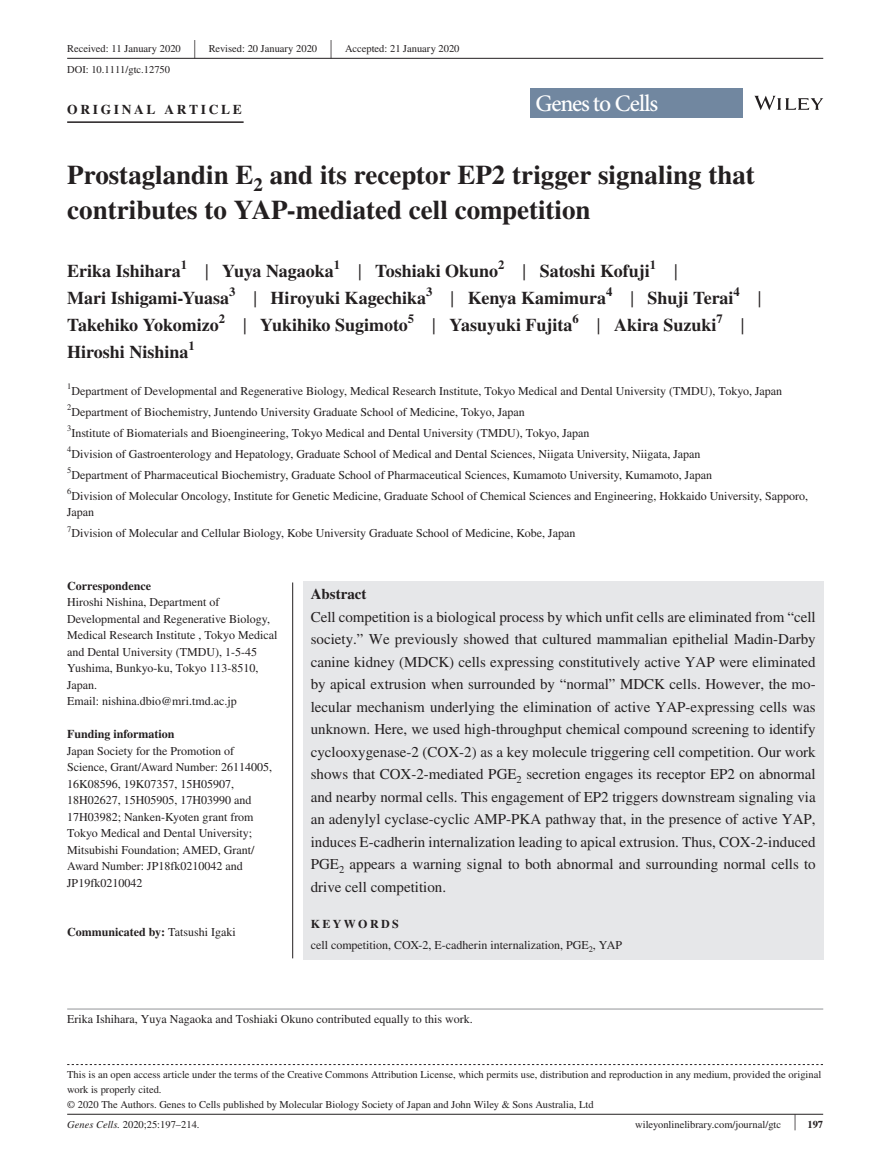
<style>
.page{position:relative;width:893px;height:1174px;background:#fff}
.page>*{position:absolute;margin:0;border:0;box-sizing:border-box;transform-origin:0 0}
.t1{font:700 27px/34.5px "STIX";color:#231f20}
.t2{font:26.55px "STIX";color:#231f20;scale:.4 1}
.t3{font:500 23.7px "Minion Pro";letter-spacing:-.045em;color:#fff}
.t4{font:700 18px/27px "STIX";color:#231f20}
.t5{font:15px/22.5px "STIX";color:#231f20;text-align:justify}
.t6{font:700 15px "STIX";color:#231f20}
.t7{font:700 13.5px "STIX";letter-spacing:.2em;color:#231f20}
.t8{font:12px/16.5px "STIX";color:#231f20}
.t9{font:700 12px "STIX";color:#231f20}
.t10{font:10.5px/15px "STIX";color:#231f20}
.t11{font:8.4px "STIX";color:#231f20}
.s1{font-weight:400;font-size:23.4px}
.s2{font-weight:400}
.s3{font-weight:700}
.s4{font-style:italic}
.s5{font-size:23.1px}
</style>
<div class="page">
<hr style="left:67px;top:1113px;width:756px;height:1px;background:#231f20">
<svg style="left:754px;top:96px;width:69px;height:14px"></svg>
<div style="left:530px;top:88px;width:212px;height:30px;background:#7187a0"></div>
<hr style="left:67px;top:58px;width:756px;height:1px;background:#231f20">
<hr style="left:67px;top:121px;width:177px;height:2px;background:#231f20">
<hr style="left:67px;top:1008px;width:756px;height:1px;background:#939598">
<div style="left:303px;top:580px;width:520px;height:379px;background:#e6e7e9"></div>
<svg style="left:67px;top:1064px;width:756px;height:1px"></svg>
<hr style="left:292px;top:582px;width:1px;height:376px;background:#231f20">
<p class="t10" style="left:67px;top:41px;width:115px">Received: 11 January 2020</p>
<h2 class="t2" style="left:194px;top:31px;width:7px">|</h2>
<p class="t10" style="left:209px;top:41px;width:110px">Revised: 20 January 2020</p>
<h2 class="t2" style="left:330px;top:31px;width:7px">|</h2>
<p class="t10" style="left:345px;top:41px;width:116px">Accepted: 21 January 2020</p>
<p class="t10" style="left:67px;top:63px;width:104px">DOI: 10.1111/gtc.12750</p>
<p class="t7" style="left:67px;top:101px;width:176px">ORIGINAL ARTICLE</p>
<h3 class="t3" style="left:535px;top:87px;width:124px">Genes to Cells</h3>
<h1 class="t1" style="left:67px;top:158px;width:689px">Prostaglandin E<sub>2</sub> and its receptor EP2 trigger signaling that contributes to YAP-mediated cell competition</h1>
<p class="t4" style="left:67px;top:258px;width:696px">Erika Ishihara<sup>1</sup> <span class="s1">|</span> Yuya Nagaoka<sup>1</sup> <span class="s1">|</span> Toshiaki Okuno<sup>2</sup> <span class="s1">|</span> Satoshi Kofuji<sup>1</sup> <span class="s1">|<br></span>Mari Ishigami-Yuasa<sup>3</sup> <span class="s1">|</span> Hiroyuki Kagechika<sup>3</sup> <span class="s1">|</span> Kenya Kamimura<sup>4</sup> <span class="s1">|</span> Shuji Terai<sup>4</sup> <span class="s1">| </span>Takehiko Yokomizo<sup>2</sup> <span class="s1">|</span> Yukihiko Sugimoto<sup>5</sup> <span class="s1">|</span> Yasuyuki Fujita<sup>6</sup> <span class="s1">|</span> Akira Suzuki<sup>7</sup> <span class="s1">| </span>Hiroshi Nishina<sup>1</sup></p>
<p class="t8" style="left:67px;top:383px;width:717px"><sup>1</sup>Department of Developmental and Regenerative Biology, Medical Research Institute, Tokyo Medical and Dental University (TMDU), Tokyo, Japan</p>
<p class="t11" style="left:67px;top:401px;width:6px">2</p>
<p class="t8" style="left:71px;top:404px;width:455px">Department of Biochemistry, Juntendo University Graduate School of Medicine, Tokyo, Japan</p>
<p class="t11" style="left:67px;top:422px;width:6px">3</p>
<p class="t8" style="left:71px;top:425px;width:520px">Institute of Biomaterials and Bioengineering, Tokyo Medical and Dental University (TMDU), Tokyo, Japan</p>
<p class="t11" style="left:67px;top:443px;width:6px">4</p>
<p class="t8" style="left:71px;top:446px;width:631px">Division of Gastroenterology and Hepatology, Graduate School of Medical and Dental Sciences, Niigata University, Niigata, Japan</p>
<p class="t11" style="left:67px;top:464px;width:6px">5</p>
<p class="t8" style="left:71px;top:467px;width:642px">Department of Pharmaceutical Biochemistry, Graduate School of Pharmaceutical Sciences, Kumamoto University, Kumamoto, Japan</p>
<p class="t11" style="left:67px;top:485px;width:6px">6</p>
<p class="t8" style="left:67px;top:488px;width:742px;text-indent:4px">Division of Molecular Oncology, Institute for Genetic Medicine, Graduate School of Chemical Sciences and Engineering, Hokkaido University, Sapporo,<br>Japan</p>
<p class="t11" style="left:67px;top:523px;width:6px">7</p>
<p class="t8" style="left:71px;top:525px;width:505px">Division of Molecular and Cellular Biology, Kobe University Graduate School of Medicine, Kobe, Japan</p>
<p class="t9" style="left:67px;top:578px;width:85px">Correspondence</p>
<p class="t8" style="left:67px;top:594px;width:212px">Hiroshi Nishina, Department of Developmental and Regenerative Biology, Medical Research Institute , Tokyo Medical and Dental University (TMDU), 1-5-45<br>Yushima, Bunkyo-ku, Tokyo 113-8510, Japan.<br>Email: nishina.dbio@mri.tmd.ac.jp</p>
<p class="t9" style="left:67px;top:727px;width:109px">Funding information</p>
<p class="t8" style="left:67px;top:743px;width:206px">Japan Society for the Promotion of Science, Grant/Award Number: 26114005, 16K08596, 19K07357, 15H05907, 18H02627, 15H05905, 17H03990 and 17H03982; Nanken-Kyoten grant from Tokyo Medical and Dental University; Mitsubishi Foundation; AMED, Grant/ Award Number: JP18fk0210042 and JP19fk0210042</p>
<p class="t9" style="left:67px;top:925px;width:170px">Communicated by: <span class="s2">Tatsushi Igaki</span></p>
<p class="t6" style="left:311px;top:585px;width:57px">Abstract</p>
<p class="t5" style="left:311px;top:606px;width:507px">Cell competition is a biological process by which unfit cells are eliminated from “cell society.” We previously showed that cultured mammalian epithelial Madin-Darby canine kidney (MDCK) cells expressing constitutively active YAP were eliminated by apical extrusion when surrounded by “normal” MDCK cells. However, the mo&shy;lecular mechanism underlying the elimination of active YAP-expressing cells was unknown. Here, we used high-throughput chemical compound screening to identify cyclooxygenase-2 (COX-2) as a key molecule triggering cell competition. Our work shows that COX-2-mediated PGE<sub>2</sub> secretion engages its receptor EP2 on abnormal and nearby normal cells. This engagement of EP2 triggers downstream signaling via an adenylyl cyclase-cyclic AMP-PKA pathway that, in the presence of active YAP, induces E-cadherin internalization leading to apical extrusion. Thus, COX-2-induced PGE<sub>2</sub> appears a warning signal to both abnormal and surrounding normal cells to drive cell competition.</p>
<p class="t8" style="left:311px;top:914px;width:313px;line-height:21px"><span class="s3">KEYWORDS<br></span>cell competition, COX-2, E-cadherin internalization, PGE<sub>2</sub>, YAP</p>
<p class="t8" style="left:67px;top:1011px;width:407px">Erika Ishihara, Yuya Nagaoka and Toshiaki Okuno contributed equally to this work.</p>
<p class="t10" style="left:67px;top:1068px;width:756px">This is an open access article under the terms of the Creative Commons Attribution License, which permits use, distribution and reproduction in any medium, provided the original work is properly cited.<br>© 2020 The Authors. Genes to Cells published by Molecular Biology Society of Japan and John Wiley &amp; Sons Australia, Ltd</p>
<p class="t10" style="left:67px;top:1117px;width:134px"><span class="s4">Genes Cells.</span> 2020;25:197–214.</p>
<p class="t10" style="left:635px;top:1117px;width:189px">wileyonlinelibrary.com/journal/gtc <span class="s5">|</span> <span class="s3">197</span></p>
</div>
